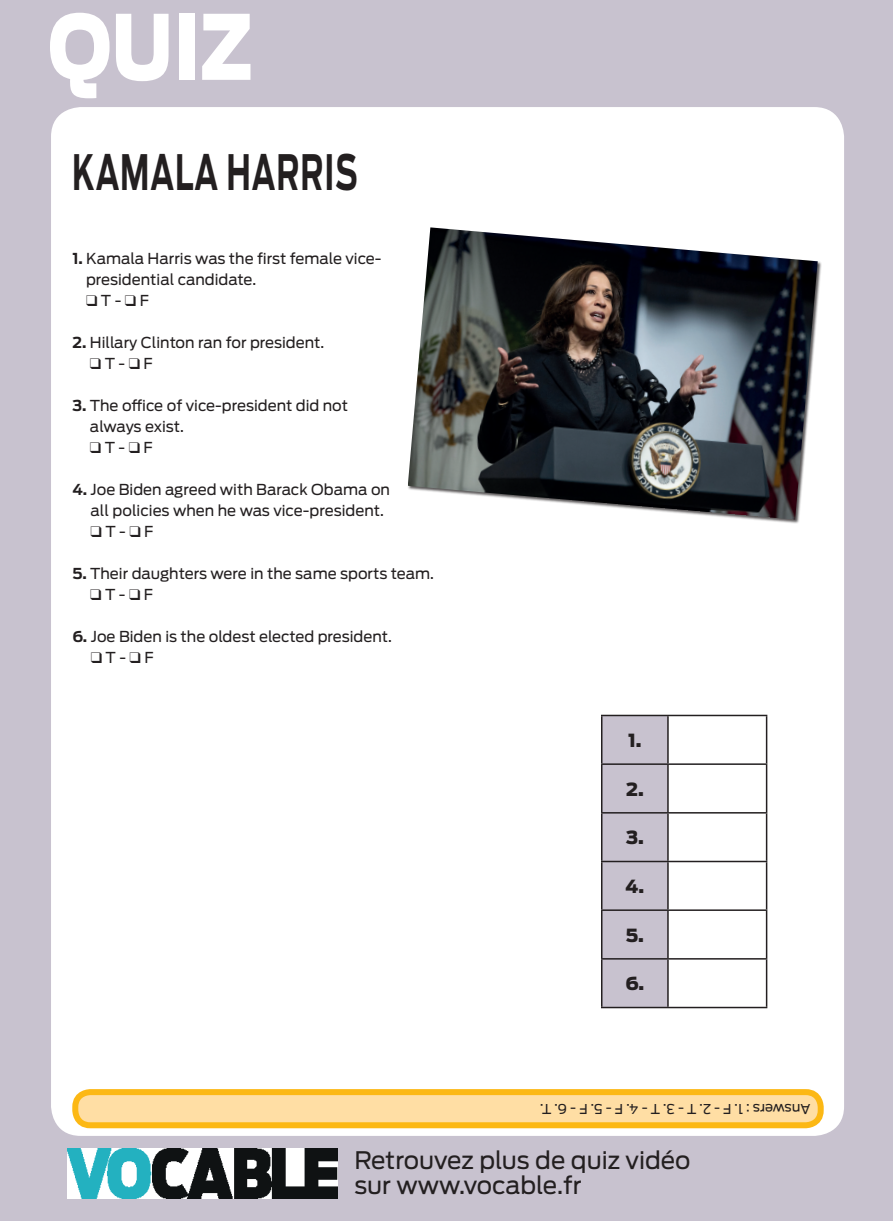
<style>
.page{position:relative;width:893px;height:1221px;background:#fff}
.page>*{position:absolute;margin:0;border:0;box-sizing:border-box;transform-origin:0 0}
.t1{font:900 89.1px "Antenna";color:#fff;scale:.83 1}
.t2{font:700 48.45px "Antenna";letter-spacing:.03em;color:#231f20;scale:.62 1}
.t3{font:24px/25.5px "Antenna";color:#231f20}
.t4{font:900 18px "Antenna";color:#231f20}
.t5{font:15px/21px "Antenna";color:#231f20}
.t6{font:13.5px "Antenna";letter-spacing:-.005em;color:#231f20}
.s1{font-weight:700}
</style>
<div class="page">
<div style="left:0;top:0;width:893px;height:1220px;background:#c8c2cf"></div>
<div style="left:51px;top:107px;width:793px;height:1028px;background:#fff;border-radius:30px"></div>
<img style="left:67px;top:1148px;width:270px;height:50px">
<div style="left:75px;top:1092px;width:746px;height:33px;background:#ffdea4;border-radius:15px"></div>
<div style="left:72px;top:1089px;width:752px;height:39px;border:6px solid #fcb814;border-radius:15px"></div>
<div style="left:407px;top:227px;width:415px;height:297px;background:#231f20;opacity:.75"></div>
<img style="left:408px;top:227px;width:410px;height:292px">
<div style="left:602px;top:716px;width:65px;height:290px;background:#c8c2cf"></div>
<hr style="left:601px;top:714px;width:67px;height:2px;background:#231f20">
<hr style="left:601px;top:716px;width:1px;height:47px;background:#231f20">
<hr style="left:668px;top:714px;width:99px;height:2px;background:#231f20">
<hr style="left:667px;top:716px;width:2px;height:47px;background:#231f20">
<hr style="left:766px;top:716px;width:1px;height:47px;background:#231f20">
<hr style="left:601px;top:763px;width:67px;height:1px;background:#231f20">
<hr style="left:601px;top:764px;width:1px;height:48px;background:#231f20">
<hr style="left:668px;top:763px;width:99px;height:1px;background:#231f20">
<hr style="left:667px;top:764px;width:2px;height:48px;background:#231f20">
<hr style="left:766px;top:764px;width:1px;height:48px;background:#231f20">
<hr style="left:601px;top:812px;width:67px;height:1px;background:#231f20">
<hr style="left:601px;top:813px;width:1px;height:47px;background:#231f20">
<hr style="left:668px;top:812px;width:99px;height:1px;background:#231f20">
<hr style="left:667px;top:813px;width:2px;height:47px;background:#231f20">
<hr style="left:766px;top:813px;width:1px;height:47px;background:#231f20">
<hr style="left:601px;top:860px;width:67px;height:2px;background:#231f20">
<hr style="left:601px;top:862px;width:1px;height:47px;background:#231f20">
<hr style="left:668px;top:860px;width:99px;height:2px;background:#231f20">
<hr style="left:667px;top:862px;width:2px;height:47px;background:#231f20">
<hr style="left:766px;top:862px;width:1px;height:47px;background:#231f20">
<hr style="left:601px;top:909px;width:67px;height:1px;background:#231f20">
<hr style="left:601px;top:910px;width:1px;height:48px;background:#231f20">
<hr style="left:668px;top:909px;width:99px;height:1px;background:#231f20">
<hr style="left:667px;top:910px;width:2px;height:48px;background:#231f20">
<hr style="left:766px;top:910px;width:1px;height:48px;background:#231f20">
<hr style="left:601px;top:958px;width:67px;height:1px;background:#231f20">
<hr style="left:601px;top:959px;width:1px;height:47px;background:#231f20">
<hr style="left:668px;top:958px;width:99px;height:1px;background:#231f20">
<hr style="left:667px;top:959px;width:2px;height:47px;background:#231f20">
<hr style="left:766px;top:959px;width:1px;height:47px;background:#231f20">
<hr style="left:601px;top:1006px;width:67px;height:2px;background:#231f20">
<hr style="left:668px;top:1006px;width:99px;height:2px;background:#231f20">
<h1 class="t1" style="left:48px;top:-6px;width:248px">QUIZ</h1>
<h2 class="t2" style="left:72px;top:143px;width:462px">KAMALA HARRIS</h2>
<p class="t5" style="left:86px;top:248px;width:297px;text-indent:-14px"><span class="s1">1.</span> Kamala Harris was the first female vice&shy;presidential candidate.</p>
<p class="t5" style="left:86px;top:290px;width:64px">❑ T - ❑ F</p>
<p class="t5" style="left:72px;top:332px;width:253px"><span class="s1">2.</span> Hillary Clinton ran for president.</p>
<p class="t5" style="left:90px;top:353px;width:64px">❑ T - ❑ F</p>
<p class="t5" style="left:90px;top:395px;width:260px;text-indent:-18px"><span class="s1">3.</span> The office of vice-president did not always exist.</p>
<p class="t5" style="left:90px;top:437px;width:64px">❑ T - ❑ F</p>
<p class="t5" style="left:91px;top:479px;width:301px;text-indent:-18px"><span class="s1">4.</span> Joe Biden agreed with Barack Obama on all policies when he was vice-president.</p>
<p class="t5" style="left:91px;top:521px;width:64px">❑ T - ❑ F</p>
<p class="t5" style="left:72px;top:563px;width:363px"><span class="s1">5.</span> Their daughters were in the same sports team.</p>
<p class="t5" style="left:90px;top:584px;width:64px">❑ T - ❑ F</p>
<p class="t5" style="left:72px;top:626px;width:321px"><span class="s1">6.</span> Joe Biden is the oldest elected president.</p>
<p class="t5" style="left:91px;top:647px;width:64px">❑ T - ❑ F</p>
<p class="t4" style="left:628px;top:729px;width:15px">1.</p>
<p class="t4" style="left:626px;top:778px;width:19px">2.</p>
<p class="t4" style="left:626px;top:827px;width:19px">3.</p>
<p class="t4" style="left:626px;top:875px;width:20px">4.</p>
<p class="t4" style="left:626px;top:924px;width:20px">5.</p>
<p class="t4" style="left:625px;top:972px;width:20px">6.</p>
<p class="t6" style="left:810px;top:1116px;width:272px;rotate:-180deg">Answers : 1. F - 2. T - 3. T - 4. F - 5. F - 6. T.</p>
<h3 class="t3" style="left:354px;top:1147px;width:338px">Retrouvez plus de quiz vidéo sur www.vocable.fr</h3>
</div>
